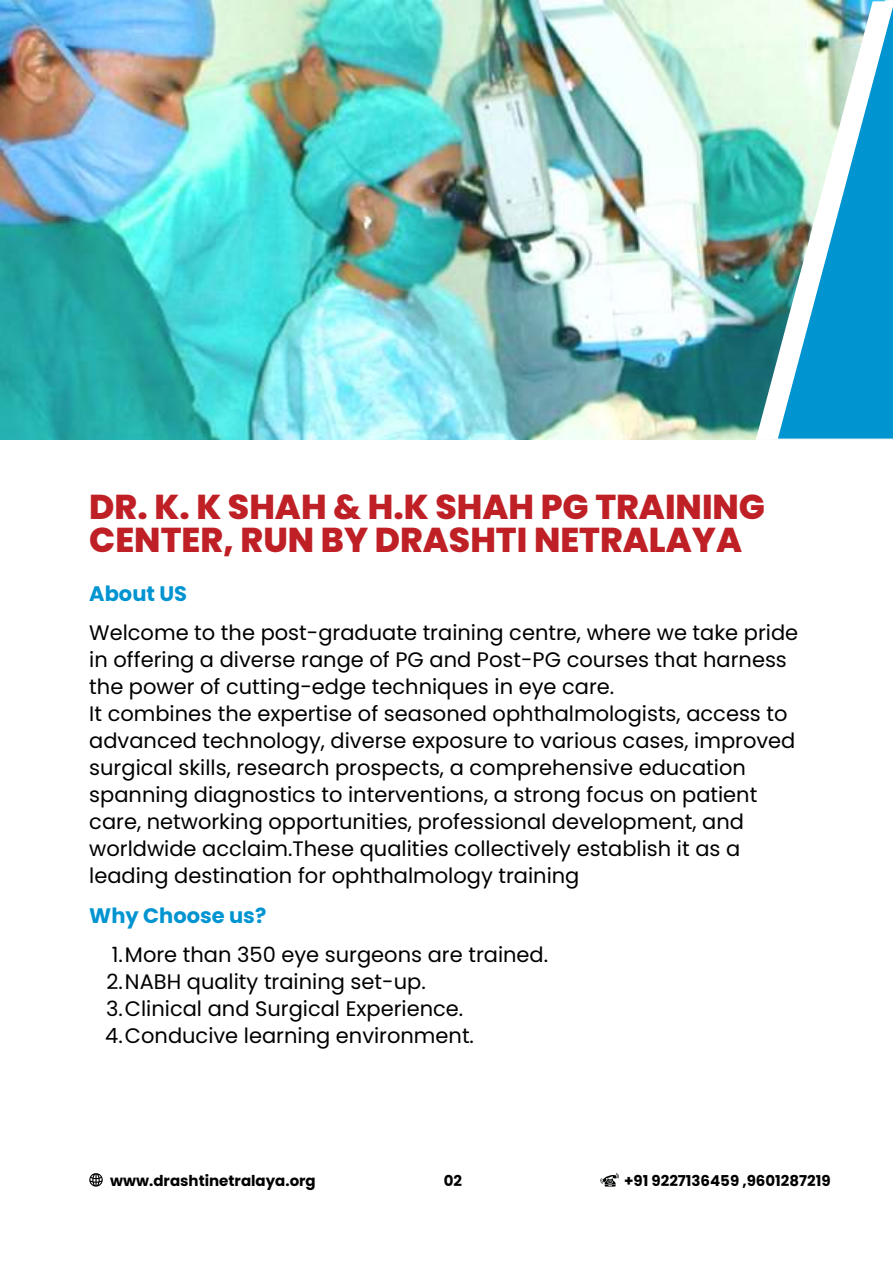
<style>
.page{position:relative;width:893px;height:1264px;background:#fff}
.page>*{position:absolute;margin:0;border:0;box-sizing:border-box;transform-origin:0 0}
.t1{font:800 34.5px/33.8px "Poppins";color:#bf2026}
.t2{font:21px/27px "Poppins";color:#000}
.t3{font:700 21px "Poppins";color:#0094d1}
.t4{font:700 15px "Poppins";color:#000}
</style>
<div class="page">
<img style="left:0;top:0;width:777px;height:440px">
<svg style="left:89px;top:1173px;width:14px;height:13px"></svg>
<svg style="left:600px;top:1173px;width:19px;height:13px"></svg>
<img style="left:755px;top:1px;width:137px;height:439px">
<img style="left:777px;top:0;width:115px;height:438px">
<h1 class="t1" style="left:89px;top:489px;width:677px">DR. K. K SHAH &amp; H.K SHAH PG TRAINING<br>CENTER, RUN BY DRASHTI NETRALAYA</h1>
<p class="t3" style="left:89px;top:579px;width:99px">About US</p>
<p class="t2" style="left:89px;top:619px;width:710px">Welcome to the post-graduate training centre, where we take pride in offering a diverse range of PG and Post-PG courses that harness the power of cutting-edge techniques in eye care.<br>It combines the expertise of seasoned ophthalmologists, access to advanced technology, diverse exposure to various cases, improved surgical skills, research prospects, a comprehensive education spanning diagnostics to interventions, a strong focus on patient care, networking opportunities, professional development, and worldwide acclaim.These qualities collectively establish it as a leading destination for ophthalmology training</p>
<p class="t3" style="left:89px;top:900px;width:178px">Why Choose us?</p>
<p class="t2" style="left:105px;top:941px;width:444px;text-indent:6px">1.More than 350 eye surgeons are trained.<br>2.NABH quality training set-up.<br>3.Clinical and Surgical Experience.<br>4.Conducive learning environment.</p>
<p class="t4" style="left:110px;top:1170px;width:207px">www.drashtinetralaya.org</p>
<p class="t4" style="left:624px;top:1170px;width:208px">+91 9227136459 ,9601287219</p>
<p class="t4" style="left:443px;top:1170px;width:20px">02</p>
</div>
